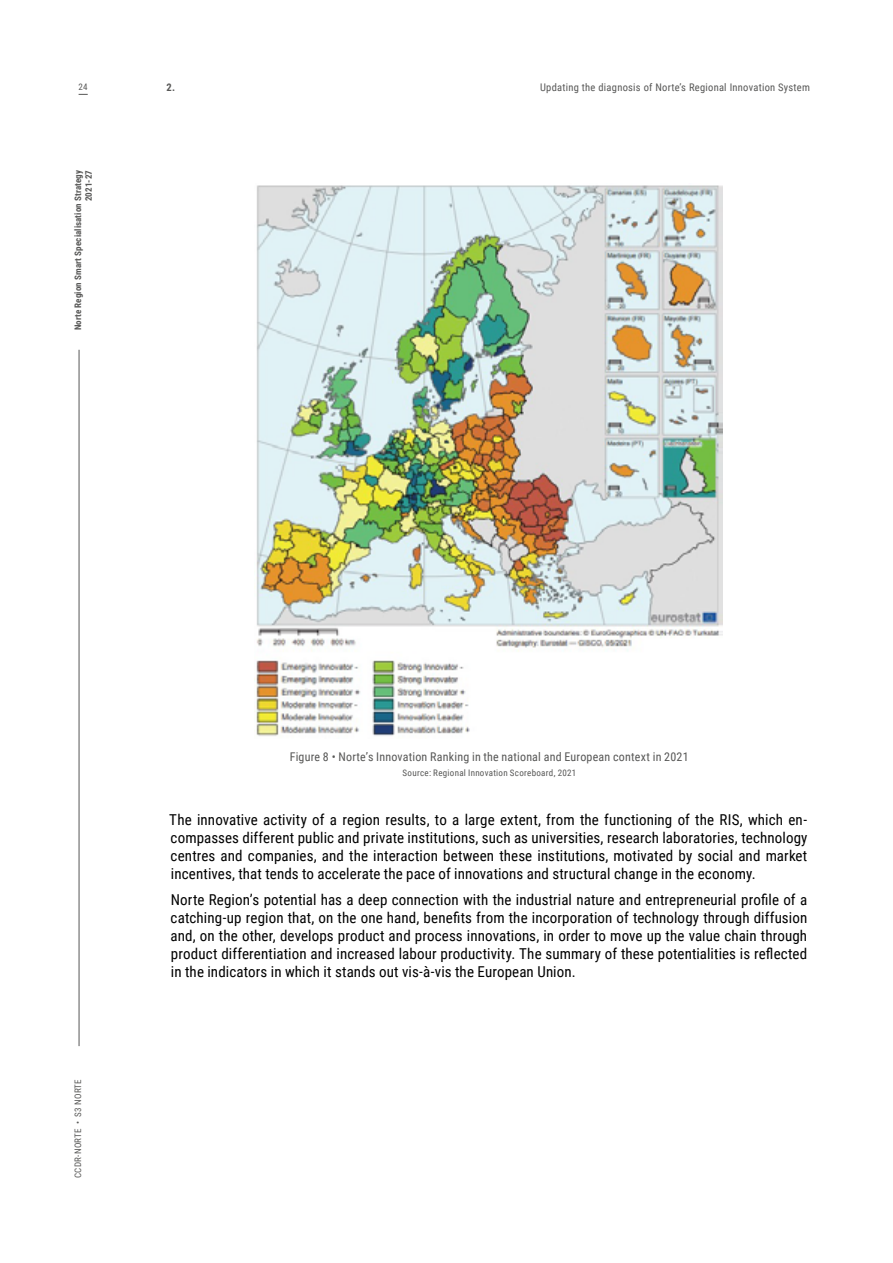
<style>
.page{position:relative;width:893px;height:1263px;background:#fff}
.page>*{position:absolute;margin:0;border:0;box-sizing:border-box;transform-origin:0 0}
.t1{font:15px/18px "Roboto Condensed";letter-spacing:.005em;color:#000;text-align:justify}
.t2{font:12px "Roboto Condensed";letter-spacing:.015em;color:#575756}
.t3{font:10.5px "Roboto Condensed";letter-spacing:.025em;color:#575756}
.t4{font:700 10.5px "Roboto Condensed";color:#575756}
.t5{font:9px "Roboto Condensed";letter-spacing:.035em;color:#575756}
.t6{font:700 9px/10.8px "Roboto Condensed";letter-spacing:.01em;color:#575756;text-align:right}
</style>
<div class="page">
<hr style="left:79px;top:350px;width:1px;height:696px;background:#575756">
<img style="left:256px;top:185px;width:467px;height:551px">
<p class="t5" style="left:79px;top:80px;width:11px">24</p>
<p class="t6" style="left:72px;top:330px;width:162px;rotate:-90deg">Norte Region Smart Specialisation Strategy<br>2021-27</p>
<p class="t4" style="left:166px;top:80px;width:10px">2.</p>
<p class="t3" style="left:540px;top:80px;width:271px">Updating the diagnosis of Norte’s Regional Innovation System</p>
<p class="t5" style="left:72px;top:1178px;width:100px;rotate:-90deg">CCDR-NORTE • S3 NORTE</p>
<p class="t2" style="left:290px;top:748px;width:400px">Figure 8 • Norte’s Innovation Ranking in the national and European context in 2021</p>
<p class="t5" style="left:403px;top:766px;width:175px">Source: Regional Innovation Scoreboard, 2021</p>
<p class="t1" style="left:169px;top:810px;width:640px">The innovative activity of a region results, to a large extent, from the functioning of the RIS, which en&shy;compasses different public and private institutions, such as universities, research laboratories, technology centres and companies, and the interaction between these institutions, motivated by social and market incentives, that tends to accelerate the pace of innovations and structural change in the economy.</p>
<p class="t1" style="left:170px;top:890px;width:638px">Norte Region’s potential has a deep connection with the industrial nature and entrepreneurial profile of a catching-up region that, on the one hand, benefits from the incorporation of technology through diffusion and, on the other, develops product and process innovations, in order to move up the value chain through product differentiation and increased labour productivity. The summary of these potentialities is reflected in the indicators in which it stands out vis-à-vis the European Union.</p>
</div>
